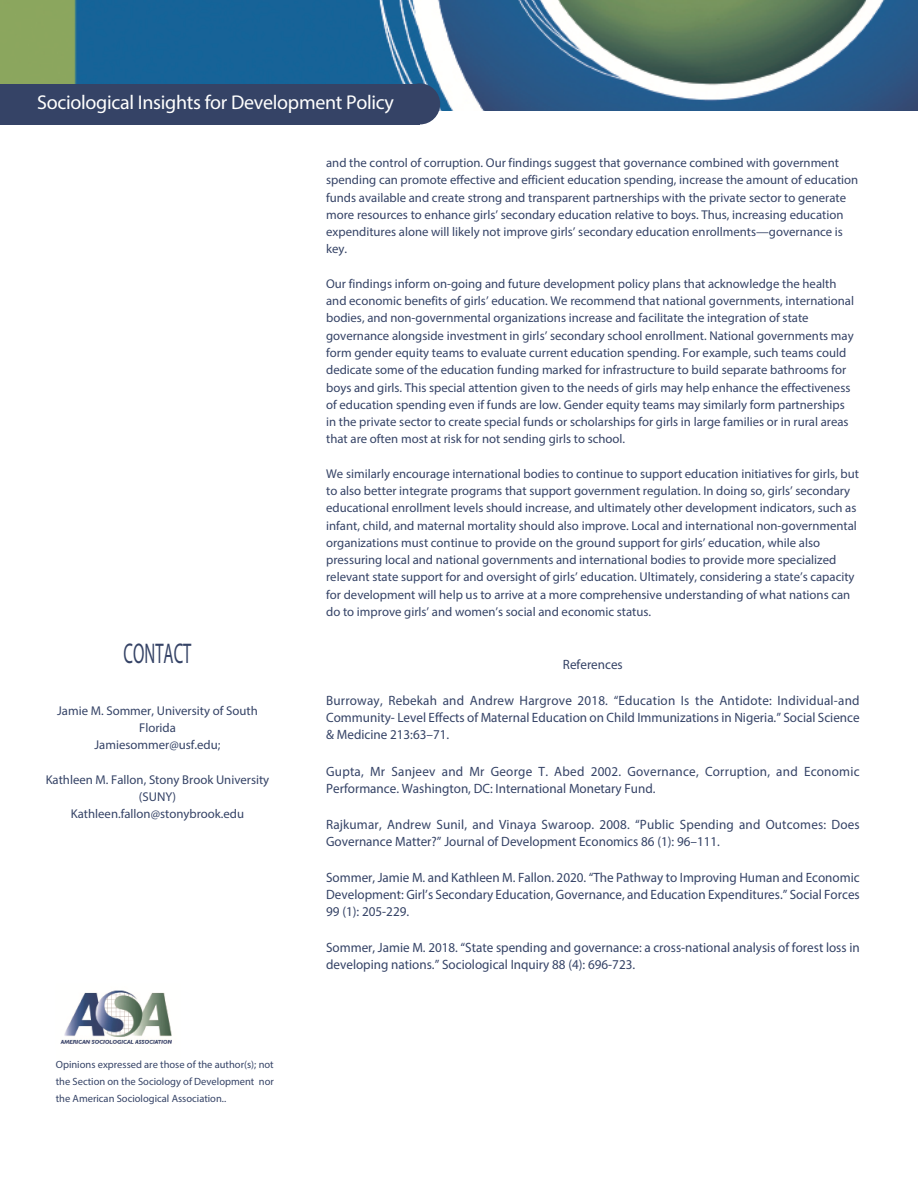
<style>
.page{position:relative;width:918px;height:1188px;background:#fff}
.page>*{position:absolute;margin:0;border:0;box-sizing:border-box;transform-origin:0 0}
.t1{font:28.65px "Myriad Pro";color:#354366;scale:.58 1}
.t2{font:19.95px "Myriad Pro";letter-spacing:-.015em;color:#fffffe}
.t3{font:13.5px/17.1px "Myriad Pro";color:#354366;text-align:justify}
.t4{font:13.5px/17px "Myriad Pro";letter-spacing:.02em;color:#354366}
.t5{font:12.75px/17.2px "Myriad Pro";color:#354366}
.t6{font:10.5px/17.2px "Myriad Pro";color:#354366;text-align:justify}
</style>
<div class="page">
<img style="left:0;top:0;width:918px;height:111px">
<img style="left:60px;top:990px;width:112px;height:54px">
<div style="left:0;top:84px;width:419px;height:40px;background:#354366"></div>
<div style="left:400px;top:83px;width:40px;height:41px;background:#354366;border-radius:50%"></div>
<h2 class="t2" style="left:37px;top:91px;width:358px">Sociological Insights for Development Policy</h2>
<h1 class="t1" style="left:124px;top:636px;width:119px">CONTACT</h1>
<p class="t5" style="left:57px;top:702px;width:202px;text-align:center">Jamie M. Sommer, University of South<br>Florida<br>Jamiesommer@usf.edu;</p>
<p class="t5" style="left:46px;top:771px;width:225px;text-align:center">Kathleen M. Fallon, Stony Brook University (SUNY)<br>Kathleen.fallon@stonybrook.edu</p>
<p class="t6" style="left:56px;top:1055px;width:220px">Opinions expressed are those of the author(s); not the Section on the Sociology of Development nor the American Sociological Association..</p>
<p class="t5" style="left:326px;top:154px;width:534px">and the control of corruption. Our findings suggest that governance combined with government spending can promote effective and efficient education spending, increase the amount of education funds available and create strong and transparent partnerships with the private sector to generate more resources to enhance girls’ secondary education relative to boys. Thus, increasing education expenditures alone will likely not improve girls’ secondary education enrollments—governance is key.</p>
<p class="t5" style="left:326px;top:275px;width:529px">Our findings inform on-going and future development policy plans that acknowledge the health and economic benefits of girls’ education. We recommend that national governments, international bodies, and non-governmental organizations increase and facilitate the integration of state governance alongside investment in girls’ secondary school enrollment. National governments may form gender equity teams to evaluate current education spending. For example, such teams could dedicate some of the education funding marked for infrastructure to build separate bathrooms for boys and girls. This special attention given to the needs of girls may help enhance the effectiveness of education spending even if funds are low. Gender equity teams may similarly form partnerships in the private sector to create special funds or scholarships for girls in large families or in rural areas that are often most at risk for not sending girls to school.</p>
<p class="t5" style="left:326px;top:465px;width:534px">We similarly encourage international bodies to continue to support education initiatives for girls, but to also better integrate programs that support government regulation. In doing so, girls’ secondary educational enrollment levels should increase, and ultimately other development indicators, such as infant, child, and maternal mortality should also improve. Local and international non-governmental organizations must continue to provide on the ground support for girls’ education, while also pressuring local and national governments and international bodies to provide more specialized relevant state support for and oversight of girls’ education. Ultimately, considering a state’s capacity for development will help us to arrive at a more comprehensive understanding of what nations can do to improve girls’ and women’s social and economic status.</p>
<p class="t3" style="left:563px;top:656px;width:61px">References</p>
<p class="t3" style="left:326px;top:692px;width:535px">Burroway, Rebekah and Andrew Hargrove 2018. “Education Is the Antidote: Individual-and Community- Level Effects of Maternal Education on Child Immunizations in Nigeria.” Social Science &amp; Medicine 213:63–71.</p>
<p class="t4" style="left:326px;top:762px;width:535px">Gupta, Mr Sanjeev and Mr George T. Abed 2002. Governance, Corruption, and Economic<br>Performance. Washington, DC: International Monetary Fund.</p>
<p class="t3" style="left:326px;top:816px;width:535px">Rajkumar, Andrew Sunil, and Vinaya Swaroop. 2008. “Public Spending and Outcomes: Does<br>Governance Matter?” Journal of Development Economics 86 (1): 96–111.</p>
<p class="t3" style="left:326px;top:869px;width:535px">Sommer, Jamie M. and Kathleen M. Fallon. 2020. “The Pathway to Improving Human and Economic Development: Girl’s Secondary Education, Governance, and Education Expenditures.” Social Forces 99 (1): 205-229.</p>
<p class="t3" style="left:326px;top:939px;width:535px">Sommer, Jamie M. 2018. “State spending and governance: a cross‐national analysis of forest loss in developing nations.” Sociological Inquiry 88 (4): 696-723.</p>
</div>
